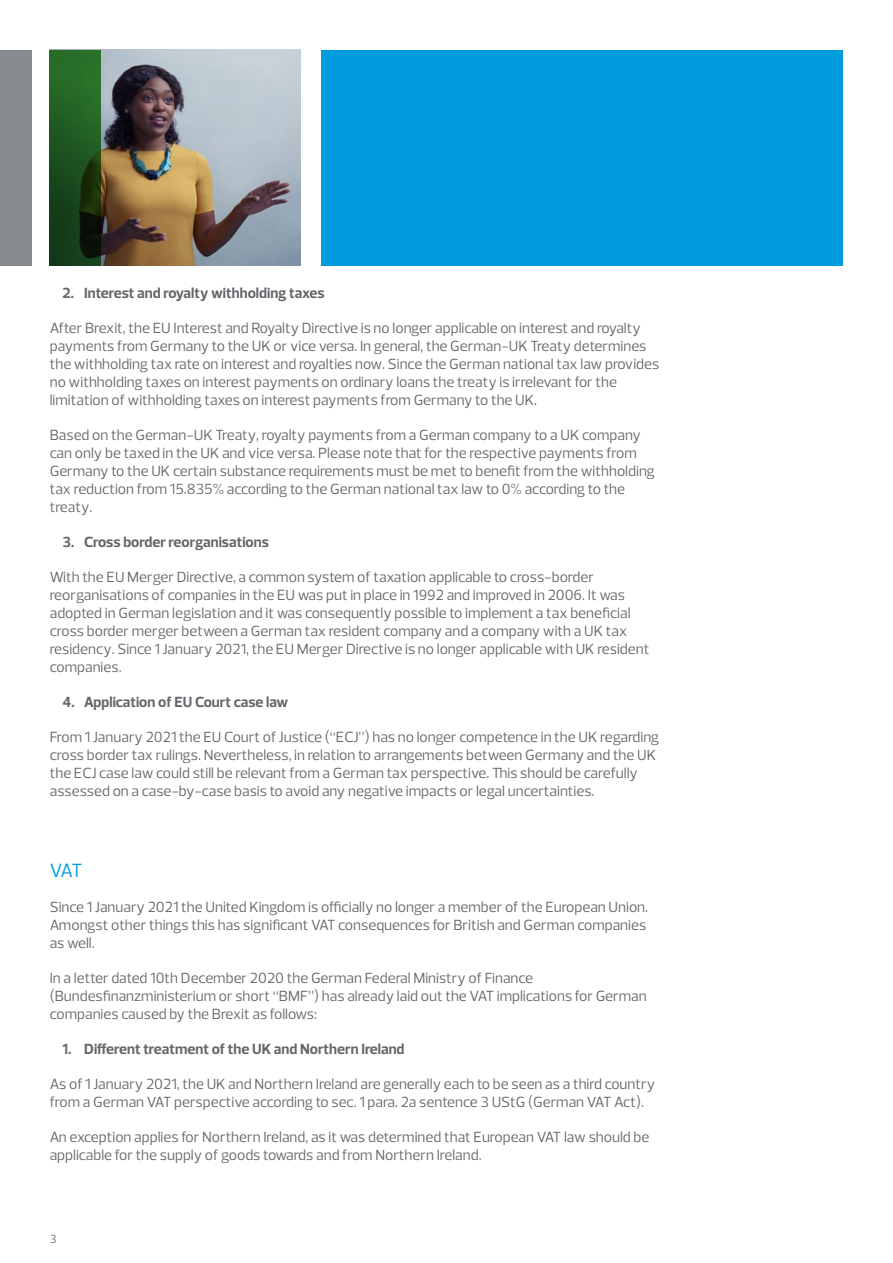
<style>
.page{position:relative;width:893px;height:1263px;background:#fff}
.page>*{position:absolute;margin:0;border:0;box-sizing:border-box;transform-origin:0 0}
.t1{font:19.5px "Prelo";color:#009cde}
.t2{font:15px/18px "Prelo";color:#63666a}
.t3{font:700 15px "Prelo";color:#63666a}
.t4{font:12px "Prelo";color:#63666a}
</style>
<div class="page">
<div style="left:321px;top:50px;width:522px;height:215px;background:#009cde"></div>
<div style="left:0;top:50px;width:31px;height:215px;background:#888b8d"></div>
<img style="left:101px;top:50px;width:199px;height:215px">
<svg style="left:50px;top:50px;width:51px;height:215px;background:#1d4e1c"></svg>
<p class="t3" style="left:63px;top:284px;width:264px">2. Interest and royalty withholding taxes</p>
<p class="t2" style="left:50px;top:319px;width:611px">After Brexit, the EU Interest and Royalty Directive is no longer applicable on interest and royalty payments from Germany to the UK or vice versa. In general, the German-UK Treaty determines the withholding tax rate on interest and royalties now. Since the German national tax law provides no withholding taxes on interest payments on ordinary loans the treaty is irrelevant for the limitation of withholding taxes on interest payments from Germany to the UK.</p>
<p class="t2" style="left:50px;top:426px;width:607px">Based on the German-UK Treaty, royalty payments from a German company to a UK company can only be taxed in the UK and vice versa. Please note that for the respective payments from Germany to the UK certain substance requirements must be met to benefit from the withholding tax reduction from 15.835% according to the German national tax law to 0% according to the treaty.</p>
<p class="t3" style="left:63px;top:533px;width:208px">3. Cross border reorganisations</p>
<p class="t2" style="left:50px;top:568px;width:601px">With the EU Merger Directive, a common system of taxation applicable to cross-border reorganisations of companies in the EU was put in place in 1992 and improved in 2006. It was adopted in German legislation and it was consequently possible to implement a tax beneficial cross border merger between a German tax resident company and a company with a UK tax residency. Since 1 January 2021, the EU Merger Directive is no longer applicable with UK resident companies.</p>
<p class="t3" style="left:63px;top:693px;width:227px">4. Application of EU Court case law</p>
<p class="t2" style="left:50px;top:728px;width:611px">From 1 January 2021 the EU Court of Justice (“ECJ”) has no longer competence in the UK regarding cross border tax rulings. Nevertheless, in relation to arrangements between Germany and the UK the ECJ case law could still be relevant from a German tax perspective. This should be carefully assessed on a case-by-case basis to avoid any negative impacts or legal uncertainties.</p>
<h1 class="t1" style="left:50px;top:859px;width:34px">VAT</h1>
<p class="t2" style="left:50px;top:898px;width:600px">Since 1 January 2021 the United Kingdom is officially no longer a member of the European Union.<br>Amongst other things this has significant VAT consequences for British and German companies as well.</p>
<p class="t2" style="left:50px;top:969px;width:598px">In a letter dated 10th December 2020 the German Federal Ministry of Finance (Bundesfinanzministerium or short “BMF”) has already laid out the VAT implications for German companies caused by the Brexit as follows:</p>
<p class="t3" style="left:62px;top:1040px;width:344px">1. Different treatment of the UK and Northern Ireland</p>
<p class="t2" style="left:50px;top:1075px;width:607px">As of 1 January 2021, the UK and Northern Ireland are generally each to be seen as a third country from a German VAT perspective according to sec. 1 para. 2a sentence 3 UStG (German VAT Act).</p>
<p class="t2" style="left:50px;top:1128px;width:601px">An exception applies for Northern Ireland, as it was determined that European VAT law should be applicable for the supply of goods towards and from Northern Ireland.</p>
<p class="t4" style="left:50px;top:1231px;width:8px">3</p>
</div>
